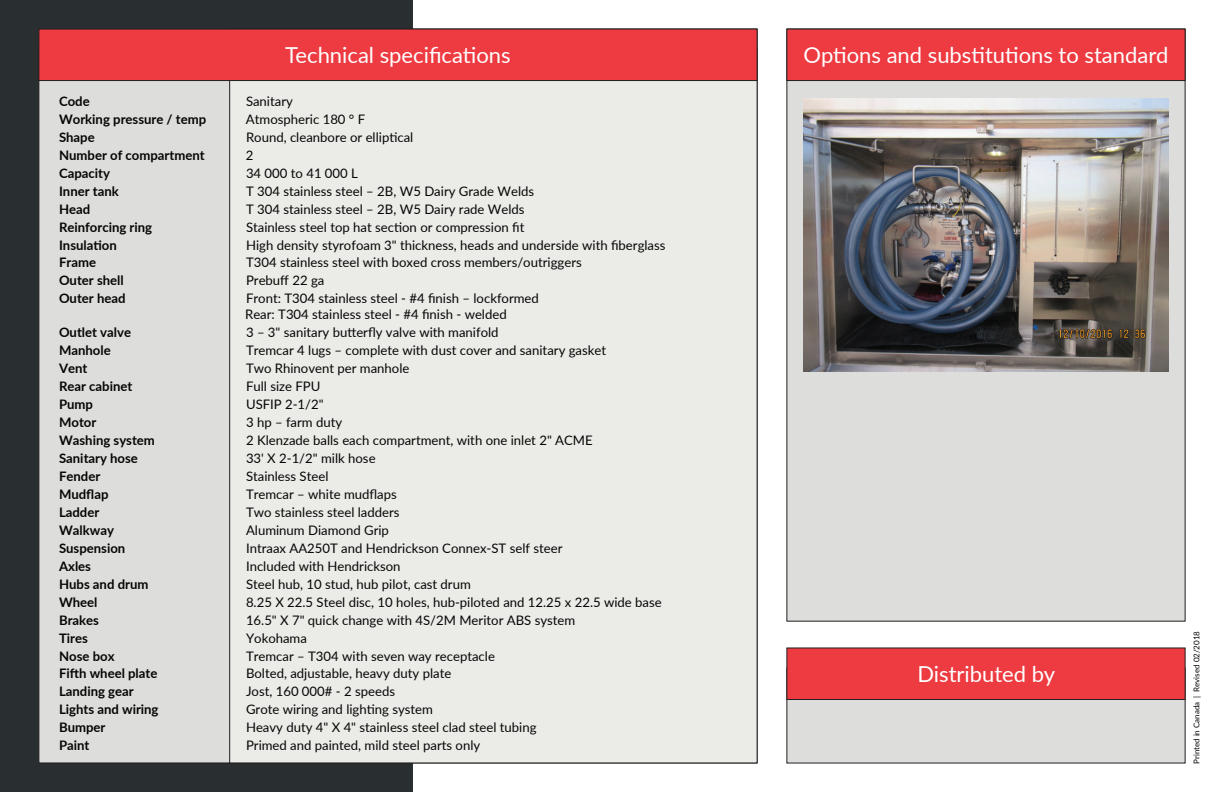
<style>
.page{position:relative;width:1224px;height:792px;background:#fff}
.page>*{position:absolute;margin:0;border:0;box-sizing:border-box;transform-origin:0 0}
.t1{font:22px "Lato";color:#fff}
.t2{font:13.2px/15.8px "Lato";color:#050504}
.t3{font:700 13.2px "Lato";color:#050504}
.t4{font:8px "Lato";color:#050504}
</style>
<div class="page">
<div style="left:787px;top:29px;width:398px;height:592px;background:#dddedc"></div>
<div style="left:0;top:0;width:412px;height:792px;background:#292e30"></div>
<div style="left:39px;top:49px;width:718px;height:714px;background:#dddedc"></div>
<div style="left:229px;top:29px;width:528px;height:734px;background:#ebebe8;border:1px solid #231f20"></div>
<div style="left:39px;top:29px;width:718px;height:52px;background:#ee3a41;border:1px solid #231f20"></div>
<div style="left:787px;top:29px;width:398px;height:52px;background:#ee3a41;border:1px solid #231f20"></div>
<div style="left:787px;top:668px;width:398px;height:95px;background:#dddedc"></div>
<div style="left:787px;top:648px;width:398px;height:52px;background:#ee3a41;border:1px solid #231f20"></div>
<img style="left:804px;top:98px;width:364px;height:273px">
<h1 class="t1" style="left:285px;top:39px;width:227px">Technical specifications</h1>
<h1 class="t1" style="left:804px;top:39px;width:366px">Options and substitutions to standard</h1>
<p class="t3" style="left:59px;top:91px;width:32px">Code</p>
<p class="t2" style="left:246px;top:93px;width:48px">Sanitary</p>
<p class="t3" style="left:59px;top:109px;width:149px">Working pressure / temp</p>
<p class="t2" style="left:246px;top:111px;width:121px">Atmospheric 180 ° F</p>
<p class="t3" style="left:59px;top:127px;width:37px">Shape</p>
<p class="t2" style="left:246px;top:128px;width:169px">Round, cleanbore or elliptical</p>
<p class="t3" style="left:59px;top:145px;width:147px">Number of compartment</p>
<p class="t2" style="left:246px;top:146px;width:9px">2</p>
<p class="t3" style="left:59px;top:163px;width:52px">Capacity</p>
<p class="t2" style="left:246px;top:164px;width:113px">34 000 to 41 000 L</p>
<p class="t3" style="left:59px;top:181px;width:61px">Inner tank</p>
<p class="t2" style="left:246px;top:182px;width:290px">T 304 stainless steel – 2B, W5 Dairy Grade Welds</p>
<p class="t3" style="left:59px;top:199px;width:33px">Head</p>
<p class="t2" style="left:246px;top:200px;width:280px">T 304 stainless steel – 2B, W5 Dairy rade Welds</p>
<p class="t3" style="left:59px;top:217px;width:95px">Reinforcing ring</p>
<p class="t2" style="left:246px;top:218px;width:280px">Stainless steel top hat section or compression fit</p>
<p class="t3" style="left:59px;top:235px;width:59px">Insulation</p>
<p class="t2" style="left:246px;top:236px;width:421px">High density styrofoam 3" thickness, heads and underside with fiberglass</p>
<p class="t3" style="left:59px;top:253px;width:39px">Frame</p>
<p class="t2" style="left:246px;top:254px;width:337px">T304 stainless steel with boxed cross members/outriggers</p>
<p class="t3" style="left:59px;top:271px;width:66px">Outer shell</p>
<p class="t2" style="left:246px;top:272px;width:80px">Prebuff 22 ga</p>
<p class="t3" style="left:59px;top:289px;width:68px">Outer head</p>
<p class="t2" style="left:245px;top:290px;width:295px">Front: T304 stainless steel - #4 finish – lockformed<br>Rear: T304 stainless steel - #4 finish - welded</p>
<p class="t3" style="left:59px;top:323px;width:74px">Outlet valve</p>
<p class="t2" style="left:246px;top:324px;width:254px">3 – 3" sanitary butterfly valve with manifold</p>
<p class="t3" style="left:59px;top:341px;width:53px">Manhole</p>
<p class="t2" style="left:246px;top:342px;width:362px">Tremcar 4 lugs – complete with dust cover and sanitary gasket</p>
<p class="t3" style="left:59px;top:359px;width:30px">Vent</p>
<p class="t2" style="left:246px;top:360px;width:165px">Two Rhinovent per manhole</p>
<p class="t3" style="left:59px;top:377px;width:75px">Rear cabinet</p>
<p class="t2" style="left:246px;top:378px;width:76px">Full size FPU</p>
<p class="t3" style="left:59px;top:394px;width:36px">Pump</p>
<p class="t2" style="left:246px;top:396px;width:79px">USFIP 2-1/2"</p>
<p class="t3" style="left:59px;top:412px;width:39px">Motor</p>
<p class="t2" style="left:246px;top:414px;width:98px">3 hp – farm duty</p>
<p class="t3" style="left:59px;top:430px;width:97px">Washing system</p>
<p class="t2" style="left:246px;top:432px;width:348px">2 Klenzade balls each compartment, with one inlet 2" ACME</p>
<p class="t3" style="left:59px;top:448px;width:80px">Sanitary hose</p>
<p class="t2" style="left:246px;top:450px;width:131px">33' X 2-1/2" milk hose</p>
<p class="t3" style="left:59px;top:466px;width:43px">Fender</p>
<p class="t2" style="left:246px;top:468px;width:84px">Stainless Steel</p>
<p class="t3" style="left:59px;top:484px;width:51px">Mudflap</p>
<p class="t2" style="left:246px;top:486px;width:152px">Tremcar – white mudflaps</p>
<p class="t3" style="left:59px;top:502px;width:42px">Ladder</p>
<p class="t2" style="left:246px;top:504px;width:155px">Two stainless steel ladders</p>
<p class="t3" style="left:59px;top:520px;width:56px">Walkway</p>
<p class="t2" style="left:246px;top:522px;width:144px">Aluminum Diamond Grip</p>
<p class="t3" style="left:59px;top:538px;width:68px">Suspension</p>
<p class="t2" style="left:246px;top:539px;width:318px">Intraax AA250T and Hendrickson Connex-ST self steer</p>
<p class="t3" style="left:59px;top:556px;width:34px">Axles</p>
<p class="t2" style="left:246px;top:557px;width:156px">Included with Hendrickson</p>
<p class="t3" style="left:59px;top:574px;width:91px">Hubs and drum</p>
<p class="t2" style="left:246px;top:575px;width:226px">Steel hub, 10 stud, hub pilot, cast drum</p>
<p class="t3" style="left:59px;top:592px;width:40px">Wheel</p>
<p class="t2" style="left:246px;top:593px;width:417px">8.25 X 22.5 Steel disc, 10 holes, hub-piloted and 12.25 x 22.5 wide base</p>
<p class="t3" style="left:59px;top:610px;width:42px">Brakes</p>
<p class="t2" style="left:246px;top:611px;width:331px">16.5" X 7" quick change with 4S/2M Meritor ABS system</p>
<p class="t3" style="left:59px;top:628px;width:30px">Tires</p>
<p class="t2" style="left:246px;top:629px;width:62px">Yokohama</p>
<p class="t3" style="left:59px;top:646px;width:57px">Nose box</p>
<p class="t2" style="left:246px;top:647px;width:250px">Tremcar – T304 with seven way receptacle</p>
<p class="t3" style="left:59px;top:664px;width:100px">Fifth wheel plate</p>
<p class="t2" style="left:246px;top:665px;width:207px">Bolted, adjustable, heavy duty plate</p>
<p class="t3" style="left:59px;top:682px;width:76px">Landing gear</p>
<p class="t2" style="left:246px;top:683px;width:151px">Jost, 160 000# - 2 speeds</p>
<p class="t3" style="left:59px;top:700px;width:101px">Lights and wiring</p>
<p class="t2" style="left:246px;top:701px;width:189px">Grote wiring and lighting system</p>
<p class="t3" style="left:59px;top:718px;width:48px">Bumper</p>
<p class="t2" style="left:246px;top:719px;width:292px">Heavy duty 4" X 4" stainless steel clad steel tubing</p>
<p class="t3" style="left:59px;top:736px;width:32px">Paint</p>
<p class="t2" style="left:246px;top:737px;width:236px">Primed and painted, mild steel parts only</p>
<h1 class="t1" style="left:917px;top:658px;width:139px">Distributed by</h1>
<p class="t4" style="left:1191px;top:764px;width:135px;rotate:-90deg">Printed in Canada | Revised 02/2018</p>
</div>
